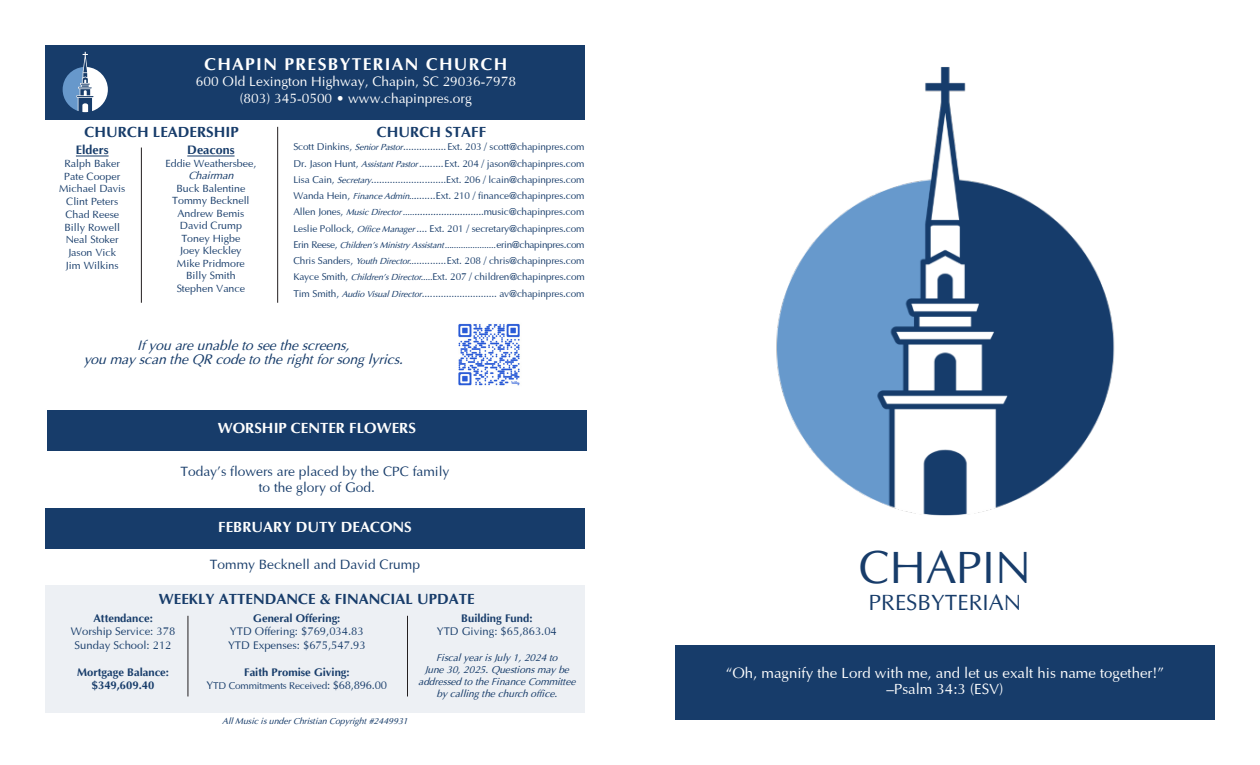
<style>
.page{position:relative;width:1260px;height:765px;background:#fff}
.page>*{position:absolute;margin:0;border:0;box-sizing:border-box;transform-origin:0 0}
.t1{font:46.25px "Optima";color:#173c6a}
.t2{font:22.5px "Optima";color:#173c6a}
.t3{font:700 17.5px "Optima";letter-spacing:.075em;color:#fff}
.t4{font:15px "Optima";color:#fff}
.t5{font:700 15px "Optima";color:#173c6a}
.t6{font:700 15px "Optima";color:#fff}
.t7{font:13.75px "Optima";color:#173c6a}
.t8{font:13.75px "Optima";color:#fff}
.t9{font:italic 13.75px "Optima";color:#173c6a}
.t10{font:700 12.5px "Optima";color:#173c6a}
.t11{font:11.25px "Optima";color:#173c6a}
.t12{font:700 11.25px "Optima";color:#173c6a}
.t13{font:10.62px "Optima";color:#173c6a}
.t14{font:italic 10.62px "Optima";color:#173c6a}
.t15{font:10px "Optima";letter-spacing:-.01em;color:#173c6a}
.t16{font:italic 10px/12px "Optima";color:#173c6a;text-align:center}
.t17{font:italic 8.75px "Optima";color:#173c6a}
.s1{font-style:italic;font-size:8.75px}
.s2{font-style:italic}
.s3{font-style:normal;font-size:10px}
.s4{font-size:11.25px}
</style>
<div class="page">
<div style="left:675px;top:645px;width:540px;height:75px;background:#173c6a"></div>
<div style="left:45px;top:45px;width:540px;height:75px;background:#173c6a"></div>
<svg style="left:63px;top:52px;width:45px;height:60px"></svg>
<hr style="left:76px;top:156px;width:33px;height:1px;background:#173c6a">
<hr style="left:141px;top:148px;width:1px;height:155px;background:#231f20">
<hr style="left:187px;top:156px;width:48px;height:1px;background:#173c6a">
<hr style="left:277px;top:127px;width:1px;height:176px;background:#231f20">
<div style="left:45px;top:585px;width:540px;height:127px;background:#edf0f4"></div>
<hr style="left:187px;top:616px;width:1px;height:80px;background:#231f20">
<hr style="left:407px;top:616px;width:1px;height:80px;background:#231f20">
<div style="left:45px;top:509px;width:540px;height:40px;background:#173c6a"></div>
<div style="left:47px;top:410px;width:540px;height:40px;background:#173c6a"></div>
<img style="left:458px;top:323px;width:62px;height:63px">
<img style="left:776px;top:67px;width:339px;height:449px">
<p class="t3" style="left:204px;top:54px;width:305px">CHAPIN PRESBYTERIAN CHURCH</p>
<p class="t8" style="left:196px;top:71px;width:322px">600 Old Lexington Highway, Chapin, SC 29036-7978</p>
<p class="t8" style="left:240px;top:88px;width:234px">(803) 345-0500 • www.chapinpres.org</p>
<p class="t5" style="left:85px;top:124px;width:156px">CHURCH LEADERSHIP</p>
<p class="t10" style="left:76px;top:143px;width:34px">Elders</p>
<p class="t13" style="left:65px;top:155px;width:57px">Ralph Baker</p>
<p class="t13" style="left:64px;top:168px;width:58px">Pate Cooper</p>
<p class="t13" style="left:59px;top:181px;width:68px">Michael Davis</p>
<p class="t13" style="left:66px;top:194px;width:53px">Clint Peters</p>
<p class="t13" style="left:65px;top:206px;width:55px">Chad Reese</p>
<p class="t13" style="left:65px;top:219px;width:57px">Billy Rowell</p>
<p class="t13" style="left:66px;top:232px;width:55px">Neal Stoker</p>
<p class="t13" style="left:68px;top:245px;width:49px">Jason Vick</p>
<p class="t13" style="left:66px;top:257px;width:54px">Jim Wilkins</p>
<p class="t10" style="left:187px;top:143px;width:49px">Deacons</p>
<p class="t13" style="left:165px;top:155px;width:92px">Eddie Weathersbee,</p>
<p class="t14" style="left:188px;top:169px;width:47px">Chairman</p>
<p class="t13" style="left:176px;top:180px;width:71px">Buck Balentine</p>
<p class="t13" style="left:172px;top:193px;width:79px">Tommy Becknell</p>
<p class="t13" style="left:178px;top:205px;width:68px">Andrew Bemis</p>
<p class="t13" style="left:180px;top:218px;width:63px">David Crump</p>
<p class="t13" style="left:181px;top:230px;width:61px">Toney Higbe</p>
<p class="t13" style="left:180px;top:243px;width:63px">Joey Kleckley</p>
<p class="t13" style="left:177px;top:255px;width:69px">Mike Pridmore</p>
<p class="t13" style="left:186px;top:268px;width:51px">Billy Smith</p>
<p class="t13" style="left:177px;top:280px;width:70px">Stephen Vance</p>
<p class="t5" style="left:377px;top:124px;width:111px">CHURCH STAFF</p>
<p class="t15" style="left:293px;top:139px;width:293px">Scott Dinkins, <span class="s1">Senior Pastor</span>................Ext. 203 / scott@chapinpres.com</p>
<p class="t15" style="left:293px;top:156px;width:293px">Dr. Jason Hunt, <span class="s1">Assistant Pastor</span> .........Ext. 204 / jason@chapinpres.com</p>
<p class="t15" style="left:293px;top:172px;width:293px">Lisa Cain, <span class="s1">Secretary</span>............................Ext. 206 / lcain@chapinpres.com</p>
<p class="t15" style="left:293px;top:188px;width:293px">Wanda Hein, <span class="s1">Finance Admin..</span><span class="s2">.</span>.......Ext. 210 / finance@chapinpres.com</p>
<p class="t15" style="left:293px;top:204px;width:292px">Allen Jones, <span class="s1">Music Director .....</span><span class="s2">.........................</span>.music@chapinpres.com</p>
<p class="t15" style="left:293px;top:221px;width:293px">Leslie Pollock, <span class="s1">Office Manager</span> .... Ext. 201 / secretary@chapinpres.com</p>
<p class="t17" style="left:293px;top:240px;width:293px"><span class="s3">Erin Reese,</span> Children’s Ministry Assistant......................<span class="s3">erin@chapinpres.com</span></p>
<p class="t15" style="left:293px;top:253px;width:293px">Chris Sanders, <span class="s1">Youth Director..</span>............Ext. 208 / chris@chapinpres.com</p>
<p class="t15" style="left:293px;top:269px;width:293px">Kayce Smith, <span class="s1">Children’s Director.....</span>Ext. 207 / children@chapinpres.com</p>
<p class="t15" style="left:293px;top:286px;width:293px">Tim Smith, <span class="s1">Audio Visual Director</span>............................ av@chapinpres.com</p>
<p class="t9" style="left:137px;top:337px;width:214px">If you are unable to see the screens,</p>
<p class="t9" style="left:84px;top:351px;width:321px">you may scan the QR code to the right for song lyrics.</p>
<p class="t6" style="left:218px;top:420px;width:200px">WORSHIP CENTER FLOWERS</p>
<p class="t7" style="left:181px;top:461px;width:270px">Today’s flowers are placed by the CPC family</p>
<p class="t7" style="left:259px;top:477px;width:118px">to the glory of God.</p>
<p class="t6" style="left:218px;top:518px;width:195px">FEBRUARY DUTY DEACONS</p>
<p class="t7" style="left:210px;top:554px;width:212px">Tommy Becknell and David Crump</p>
<p class="t5" style="left:159px;top:591px;width:317px">WEEKLY ATTENDANCE &amp; FINANCIAL UPDATE</p>
<p class="t12" style="left:93px;top:612px;width:61px">Attendance:</p>
<p class="t11" style="left:71px;top:623px;width:106px">Worship Service: 378</p>
<p class="t11" style="left:75px;top:636px;width:98px">Sunday School: 212</p>
<p class="t12" style="left:77px;top:666px;width:93px">Mortgage Balance:</p>
<p class="t12" style="left:92px;top:679px;width:64px">$349,609.40</p>
<p class="t12" style="left:253px;top:612px;width:89px">General Offering:</p>
<p class="t11" style="left:230px;top:623px;width:135px">YTD Offering: $769,034.83</p>
<p class="t11" style="left:228px;top:636px;width:139px">YTD Expenses: $675,547.93</p>
<p class="t12" style="left:244px;top:666px;width:107px">Faith Promise Giving:</p>
<p class="t15" style="left:207px;top:678px;width:182px"><span class="s4">Y</span>TD Commitments Received<span class="s4">: $68,896.00</span></p>
<p class="t17" style="left:222px;top:716px;width:187px">All Music is under Christian Copyright #2449931</p>
<p class="t12" style="left:461px;top:612px;width:73px">Building Fund:</p>
<p class="t11" style="left:437px;top:623px;width:122px">YTD Giving: $65,863.04</p>
<p class="t16" style="left:436px;top:651px;width:123px">Fiscal year is July 1, 2024 to</p>
<p class="t16" style="left:425px;top:663px;width:146px">June 30, 2025. Questions may be</p>
<p class="t16" style="left:418px;top:675px;width:159px">addressed to the Finance Committee by calling the church office.</p>
<p class="t1" style="left:859px;top:533px;width:174px">CHAPIN</p>
<p class="t2" style="left:869px;top:586px;width:154px">PRESBYTERIAN</p>
<p class="t4" style="left:726px;top:661px;width:440px">“Oh, magnify the Lord with me, and let us exalt his name together!”</p>
<p class="t4" style="left:887px;top:677px;width:118px">–Psalm 34:3 (ESV)</p>
</div>
